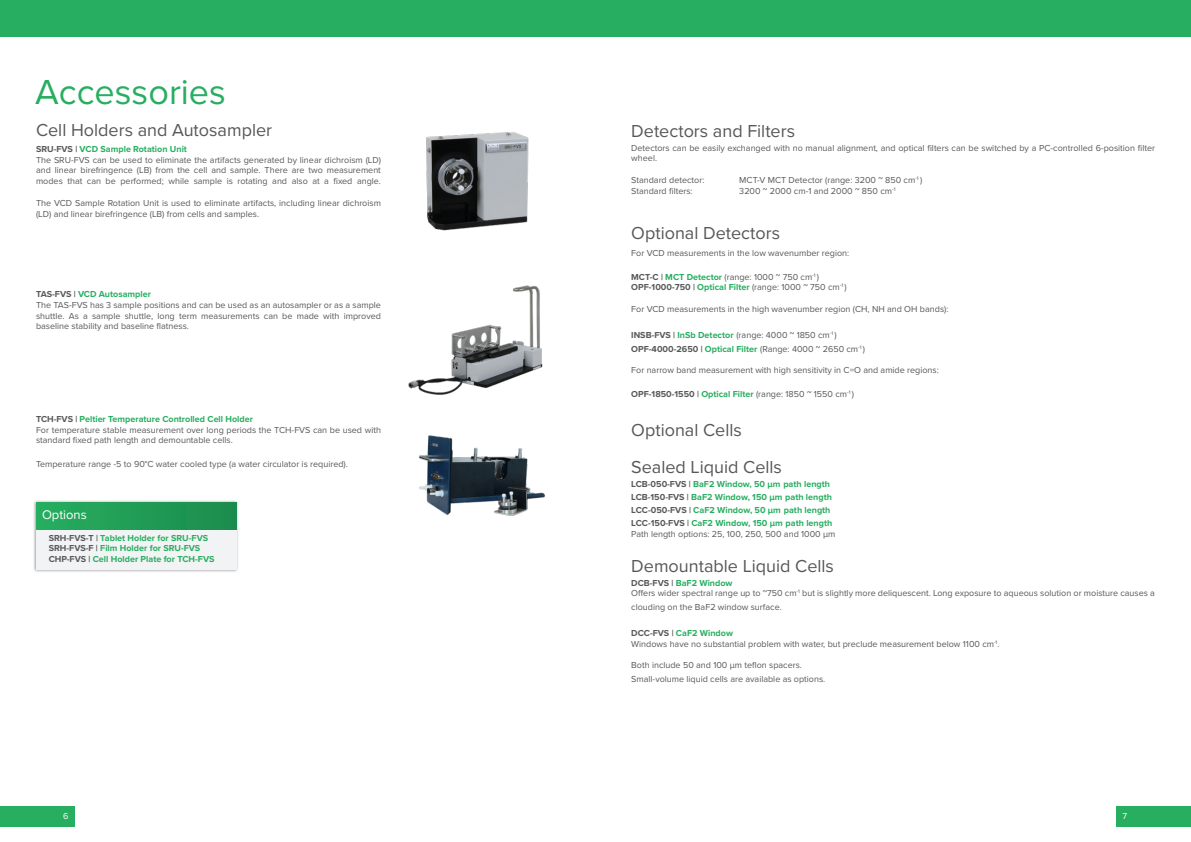
<style>
.page{position:relative;width:1191px;height:842px;background:#fff}
.page>*{position:absolute;margin:0;border:0;box-sizing:border-box;transform-origin:0 0}
.Instrument_or_produc{font:36px "Proxima Nova";color:#27ae60}
.Accessory_name{font:18px "Proxima Nova";color:#57585a}
.Description_text{font:18px "Proxima Nova";color:#57585a}
.Accessory_name-2{font:13px "Proxima Nova";color:#fff}
.Description_text-2{font:9px/10.8px "Proxima Nova";color:#57585a}
.Description_text-3{font:700 9px "Proxima Nova";color:#27ae60}
.Accessory_part_numbe{font:700 9px/10.8px "Proxima Nova";color:#27ae60}
.t1{font:9px "Proxima Nova";color:#fff}
.s1{color:#57585a}
.s2{font-weight:700}
.s3{font-weight:700;color:#27ae60}
</style>
<div class="page">
<div style="left:1116px;top:806px;width:75px;height:21px;background:#27ae60"></div>
<div style="left:0;top:806px;width:75px;height:21px;background:#27ae60"></div>
<div style="left:0;top:0;width:1191px;height:36px;background:#27ae60"></div>
<div style="left:33px;top:500px;width:206px;height:73px;background:#231f20;opacity:.5"></div>
<div style="left:36px;top:503px;width:200px;height:67px;background:#f2f3f4"></div>
<div style="left:36px;top:503px;width:200px;height:26px;background:linear-gradient(to right,#27ae60,#1b8c4d)"></div>
<img style="left:408px;top:285px;width:135px;height:110px">
<img style="left:426px;top:132px;width:103px;height:99px">
<img style="left:419px;top:435px;width:126px;height:81px">
<p class="Instrument_or_produc" style="left:35px;top:65px;width:192px">Accessories</p>
<p class="Accessory_name" style="left:36px;top:116px;width:238px">Cell Holders and Autosampler</p>
<p class="Description_text-3" style="left:36px;top:142px;width:152px"><span class="s1">SRU-FVS |</span> VCD Sample Rotation Unit</p>
<p class="Description_text-2" style="left:36px;top:154px;width:346px;text-align:justify">The SRU-FVS can be used to eliminate the artifacts generated by linear dichroism (LD) and linear birefringence (LB) from the cell and sample. There are two measurement modes that can be performed; while sample is rotating and also at a fixed angle.</p>
<p class="Description_text-2" style="left:36px;top:197px;width:346px">The VCD Sample Rotation Unit is used to eliminate artifacts, including linear dichroism (LD) and linear birefringence (LB) from cells and samples.</p>
<p class="Description_text-3" style="left:36px;top:287px;width:116px"><span class="s1">TAS-FVS |</span> VCD Autosampler</p>
<p class="Description_text-2" style="left:36px;top:299px;width:346px;text-align:justify">The TAS-FVS has 3 sample positions and can be used as an autosampler or as a sample shuttle. As a sample shuttle, long term measurements can be made with improved baseline stability and baseline flatness.</p>
<p class="Description_text-3" style="left:36px;top:412px;width:218px"><span class="s1">TCH-FVS |</span> Peltier Temperature Controlled Cell Holder</p>
<p class="Description_text-2" style="left:36px;top:424px;width:346px">For temperature stable measurement over long periods the TCH-FVS can be used with standard fixed path length and demountable cells.</p>
<p class="Description_text-2" style="left:36px;top:459px;width:313px">Temperature range -5 to 90°C water cooled type (a water circulator is required).</p>
<p class="Accessory_name-2" style="left:42px;top:505px;width:46px">Options</p>
<p class="Accessory_part_numbe" style="left:49px;top:532px;width:167px"><span class="s1">SRH-FVS-T |</span> Tablet Holder for SRU-FVS<br><span class="s1">SRH-FVS-F |</span> Film Holder for SRU-FVS<br><span class="s1">CHP-FVS |</span> Cell Holder Plate for TCH-FVS</p>
<p class="Accessory_name" style="left:631px;top:117px;width:165px">Detectors and Filters</p>
<p class="Description_text-2" style="left:631px;top:142px;width:525px">Detectors can be easily exchanged with no manual alignment, and optical filters can be switched by a PC-controlled 6-position filter wheel.</p>
<p class="Description_text-2" style="left:631px;top:174px;width:75px">Standard detector:</p>
<p class="Description_text-2" style="left:739px;top:174px;width:184px">MCT-V MCT Detector (range: 3200 ~ 850 cm<sup>-1</sup> )</p>
<p class="Description_text-2" style="left:631px;top:185px;width:63px">Standard filters:</p>
<p class="Description_text-2" style="left:739px;top:185px;width:158px">3200 ~ 2000 cm-1 and 2000 ~ 850 cm<sup>-1</sup></p>
<p class="Accessory_name" style="left:631px;top:220px;width:150px">Optional Detectors</p>
<p class="Description_text-2" style="left:631px;top:247px;width:219px">For VCD measurements in the low wavenumber region:</p>
<p class="Description_text-2" style="left:631px;top:271px;width:189px"><span class="s2">MCT-C |</span> <span class="s3">MCT Detector</span> (range: 1000 ~ 750 cm<sup>-1</sup> )</p>
<p class="Description_text-2" style="left:631px;top:282px;width:217px"><span class="s2">OPF-1000-750 |</span> <span class="s3">Optical Filter</span> (range: 1000 ~ 750 cm<sup>-1</sup> )</p>
<p class="Description_text-2" style="left:631px;top:303px;width:319px">For VCD measurements in the high wavenumber region (CH, NH and OH bands):</p>
<p class="Description_text-2" style="left:631px;top:330px;width:207px"><span class="s2">INSB-FVS |</span> <span class="s3">InSb Detector</span> (range: 4000 ~ 1850 cm<sup>-1</sup> )</p>
<p class="Description_text-2" style="left:631px;top:343px;width:235px"><span class="s2">OPF-4000-2650 |</span> <span class="s3">Optical Filter</span> (Range: 4000 ~ 2650 cm<sup>-1</sup> )</p>
<p class="Description_text-2" style="left:631px;top:364px;width:309px">For narrow band measurement with high sensitivity in C=O and amide regions:</p>
<p class="Description_text-2" style="left:631px;top:388px;width:224px"><span class="s2">OPF-1850-1550 |</span> <span class="s3">Optical Filter</span> (range: 1850 ~ 1550 cm<sup>-1</sup> )</p>
<p class="Accessory_name" style="left:631px;top:416px;width:112px">Optional Cells</p>
<p class="Description_text" style="left:631px;top:454px;width:152px">Sealed Liquid Cells</p>
<p class="Description_text-3" style="left:631px;top:477px;width:200px"><span class="s1">LCB-050-FVS |</span> BaF2 Window, 50 µm path length</p>
<p class="Description_text-3" style="left:631px;top:490px;width:202px"><span class="s1">LCB-150-FVS |</span> BaF2 Window, 150 µm path length</p>
<p class="Description_text-3" style="left:631px;top:503px;width:201px"><span class="s1">LCC-050-FVS |</span> CaF2 Window, 50 µm path length</p>
<p class="Description_text-3" style="left:631px;top:516px;width:203px"><span class="s1">LCC-150-FVS |</span> CaF2 Window, 150 µm path length</p>
<p class="Description_text-2" style="left:631px;top:528px;width:206px">Path length options: 25, 100, 250, 500 and 1000 µm</p>
<p class="Accessory_name" style="left:631px;top:552px;width:204px">Demountable Liquid Cells</p>
<p class="Description_text-3" style="left:631px;top:576px;width:103px"><span class="s1">DCB-FVS |</span> BaF2 Window</p>
<p class="Description_text-2" style="left:631px;top:586px;width:525px;line-height:13.2px">Offers wider spectral range up to ~750 cm<sup>-1</sup> but is slightly more deliquescent. Long exposure to aqueous solution or moisture causes a clouding on the BaF2 window surface.</p>
<p class="Description_text-3" style="left:631px;top:626px;width:103px"><span class="s1">DCC-FVS |</span> CaF2 Window</p>
<p class="Description_text-2" style="left:631px;top:638px;width:370px">Windows have no substantial problem with water, but preclude measurement below 1100 cm<sup>-1</sup>.</p>
<p class="Description_text-2" style="left:631px;top:660px;width:172px">Both include 50 and 100 µm teflon spacers.</p>
<p class="Description_text-2" style="left:631px;top:673px;width:195px">Small-volume liquid cells are available as options.</p>
<p class="t1" style="left:63px;top:809px;width:7px">6</p>
<p class="t1" style="left:1122px;top:809px;width:6px">7</p>
</div>
